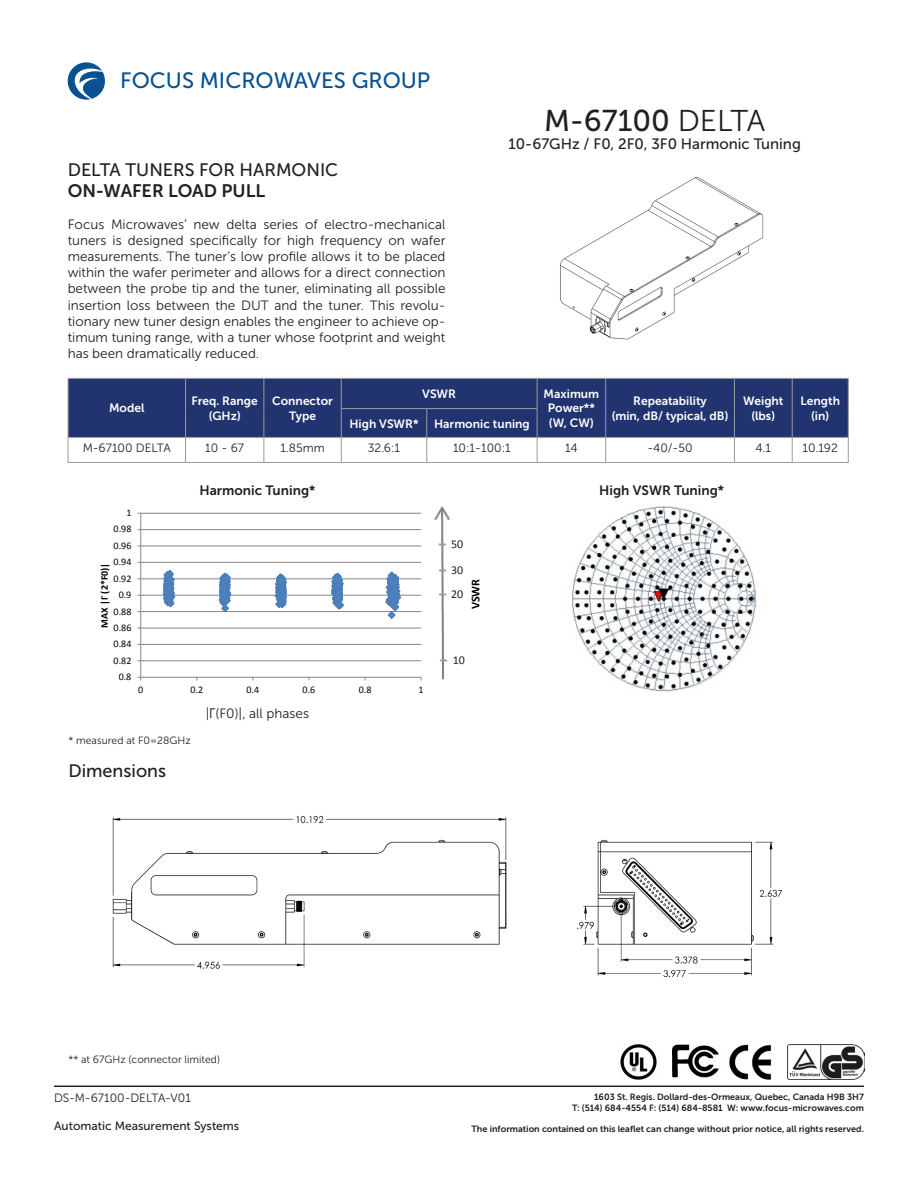
<style>
.page{position:relative;width:918px;height:1188px;background:#fff}
.page>*{position:absolute;margin:0;border:0;box-sizing:border-box;transform-origin:0 0}
.t1{font:30px "Museo Sans 500";color:#241f1f}
.t2{font:30px "Calibri";color:#9b9a9e}
.t3{font:22.05px "Museo Sans 500";color:#085291}
.t4{font:18px "Museo Sans 500";color:#241f1f}
.t5{font:18px "Museo Sans 700";color:#241f1f}
.t6{font:15px "Museo Sans 500";color:#241f1f}
.t7{font:13.5px/16.2px "Museo Sans 300";color:#241f1f;text-align:justify}
.t8{font:13.5px "Museo Sans 700";color:#241f1f}
.t9{font:12px/14.4px "Museo Sans 700";color:#fff;text-align:center}
.t10{font:12px "Museo Sans 300";color:#241f1f}
.t11{font:12px "Museo Sans 500";color:#241f1f}
.t12{font:12px "Calibri";letter-spacing:.01em;color:#000}
.t13{font:12px "Calibri";color:#241f1f}
.t14{font:700 12px "Calibri";color:#000}
.t15{font:10.5px "Museo Sans 300";color:#241f1f}
.t16{font:10.05px "Calibri";letter-spacing:.01em;color:#000}
.t17{font:700 10.05px "Calibri";color:#000}
.t18{font:9px/10.8px "Museo Sans 700";color:#241f1f;text-align:right}
.s1{font-family:"Museo Sans 300"}
.s2{font-family:"Arial Narrow"}
</style>
<div class="page">
<hr style="left:54px;top:1086px;width:810px;height:1px;background:#241f1f">
<img style="left:673px;top:1044px;width:99px;height:36px">
<img style="left:620px;top:1044px;width:36px;height:36px">
<img style="left:788px;top:1044px;width:76px;height:36px">
<svg style="left:68px;top:62px;width:37px;height:38px"></svg>
<img style="left:504px;top:177px;width:284px;height:201px">
<img style="left:112px;top:816px;width:671px;height:162px">
<img style="left:572px;top:506px;width:184px;height:186px">
<svg style="left:137px;top:512px;width:285px;height:169px"></svg>
<div style="left:69px;top:379px;width:779px;height:58px;background:#213470"></div>
<hr style="left:68px;top:378px;width:118px;height:1px;background:#9b9a9e">
<hr style="left:68px;top:379px;width:1px;height:30px;background:#9b9a9e">
<hr style="left:186px;top:378px;width:78px;height:1px;background:#9b9a9e">
<hr style="left:185px;top:379px;width:1px;height:30px;background:#9b9a9e">
<hr style="left:264px;top:378px;width:77px;height:1px;background:#9b9a9e">
<hr style="left:264px;top:379px;width:1px;height:30px;background:#9b9a9e">
<hr style="left:341px;top:378px;width:86px;height:1px;background:#9b9a9e">
<hr style="left:427px;top:378px;width:110px;height:1px;background:#9b9a9e">
<hr style="left:537px;top:378px;width:69px;height:1px;background:#9b9a9e">
<hr style="left:606px;top:378px;width:128px;height:1px;background:#9b9a9e">
<hr style="left:605px;top:379px;width:1px;height:30px;background:#9b9a9e">
<hr style="left:734px;top:378px;width:58px;height:1px;background:#9b9a9e">
<hr style="left:734px;top:379px;width:1px;height:30px;background:#9b9a9e">
<hr style="left:792px;top:378px;width:57px;height:1px;background:#9b9a9e">
<hr style="left:792px;top:379px;width:1px;height:30px;background:#9b9a9e">
<hr style="left:848px;top:379px;width:1px;height:30px;background:#9b9a9e">
<hr style="left:341px;top:408px;width:86px;height:1px;background:#9b9a9e">
<hr style="left:427px;top:408px;width:111px;height:1px;background:#9b9a9e">
<hr style="left:68px;top:437px;width:118px;height:1px;background:#9b9a9e">
<svg style="left:68px;top:409px;width:1px;height:53px"></svg>
<hr style="left:186px;top:437px;width:78px;height:1px;background:#9b9a9e">
<svg style="left:185px;top:409px;width:1px;height:53px"></svg>
<hr style="left:264px;top:437px;width:77px;height:1px;background:#9b9a9e">
<svg style="left:264px;top:409px;width:1px;height:53px"></svg>
<hr style="left:341px;top:437px;width:86px;height:1px;background:#9b9a9e">
<svg style="left:341px;top:379px;width:1px;height:83px"></svg>
<hr style="left:427px;top:437px;width:110px;height:1px;background:#9b9a9e">
<svg style="left:426px;top:409px;width:1px;height:53px"></svg>
<hr style="left:537px;top:437px;width:69px;height:1px;background:#9b9a9e">
<svg style="left:537px;top:379px;width:1px;height:83px"></svg>
<hr style="left:606px;top:437px;width:128px;height:1px;background:#9b9a9e">
<svg style="left:605px;top:409px;width:1px;height:53px"></svg>
<hr style="left:734px;top:437px;width:58px;height:1px;background:#9b9a9e">
<svg style="left:734px;top:409px;width:1px;height:53px"></svg>
<hr style="left:792px;top:437px;width:57px;height:1px;background:#9b9a9e">
<svg style="left:792px;top:409px;width:1px;height:53px"></svg>
<svg style="left:848px;top:409px;width:1px;height:53px"></svg>
<hr style="left:68px;top:462px;width:118px;height:1px;background:#9b9a9e">
<hr style="left:186px;top:462px;width:78px;height:1px;background:#9b9a9e">
<hr style="left:264px;top:462px;width:77px;height:1px;background:#9b9a9e">
<hr style="left:341px;top:462px;width:86px;height:1px;background:#9b9a9e">
<hr style="left:427px;top:462px;width:110px;height:1px;background:#9b9a9e">
<hr style="left:537px;top:462px;width:69px;height:1px;background:#9b9a9e">
<hr style="left:606px;top:462px;width:128px;height:1px;background:#9b9a9e">
<hr style="left:734px;top:462px;width:58px;height:1px;background:#9b9a9e">
<hr style="left:792px;top:462px;width:57px;height:1px;background:#9b9a9e">
<div style="left:498px;top:507px;width:82px;height:48px;background:#fff"></div>
<img style="left:434px;top:506px;width:16px;height:173px">
<h2 class="t3" style="left:120px;top:68px;width:312px">FOCUS MICROWAVES GROUP</h2>
<h3 class="t4" style="left:68px;top:159px;width:272px">DELTA TUNERS FOR HARMONIC</h3>
<h3 class="t5" style="left:68px;top:181px;width:199px">ON-WAFER LOAD PULL</h3>
<p class="t7" style="left:68px;top:216px;width:379px">Focus Microwaves’ new delta series of electro-mechanical tuners is designed specifically for high frequency on wafer measurements. The tuner’s low profile allows it to be placed within the wafer perimeter and allows for a direct connection between the probe tip and the tuner, eliminating all possible insertion loss between the DUT and the tuner. This revolu&shy;tionary new tuner design enables the engineer to achieve op&shy;timum tuning range, with a tuner whose footprint and weight has been dramatically reduced.</p>
<h1 class="t1" style="left:544px;top:104px;width:223px">M-67100 <span class="s1">DELTA</span></h1>
<p class="t6" style="left:509px;top:135px;width:294px">10-67GHz / F0, 2F0, 3F0 Harmonic Tuning</p>
<p class="t9" style="left:109px;top:401px;width:37px">Model</p>
<p class="t9" style="left:192px;top:394px;width:68px">Freq. Range (GHz)</p>
<p class="t9" style="left:272px;top:394px;width:62px">Connector<br>Type</p>
<p class="t9" style="left:422px;top:387px;width:35px">VSWR</p>
<p class="t9" style="left:544px;top:387px;width:57px">Maximum<br>Power** (W, CW)</p>
<p class="t9" style="left:612px;top:394px;width:118px">Repeatability<br>(min, dB/ typical, dB)</p>
<p class="t9" style="left:743px;top:394px;width:42px">Weight (lbs)</p>
<p class="t9" style="left:800px;top:394px;width:41px">Length (in)</p>
<p class="t9" style="left:349px;top:416px;width:71px">High VSWR*</p>
<p class="t9" style="left:434px;top:416px;width:97px">Harmonic tuning</p>
<p class="t10" style="left:83px;top:442px;width:90px">M-67100 DELTA</p>
<p class="t10" style="left:205px;top:442px;width:40px">10 - 67</p>
<p class="t10" style="left:280px;top:442px;width:46px">1.85mm</p>
<p class="t10" style="left:368px;top:442px;width:34px">32.6:1</p>
<p class="t10" style="left:453px;top:442px;width:59px">10:1-100:1</p>
<p class="t10" style="left:565px;top:442px;width:14px">14</p>
<p class="t10" style="left:647px;top:442px;width:47px">-40/-50</p>
<p class="t10" style="left:756px;top:442px;width:17px">4.1</p>
<p class="t10" style="left:803px;top:442px;width:37px">10.192</p>
<p class="t16" style="left:126px;top:506px;width:7px">1</p>
<p class="t12" style="left:112px;top:519px;width:8px">1</p>
<p class="t16" style="left:114px;top:523px;width:19px">0.98</p>
<p class="t16" style="left:114px;top:539px;width:19px">0.96</p>
<p class="t16" style="left:114px;top:556px;width:19px">0.94</p>
<p class="t12" style="left:97px;top:559px;width:23px">0.94</p>
<p class="t17" style="left:98px;top:628px;width:66px;rotate:-90deg">MAX |Γ (2*F0)|</p>
<p class="t16" style="left:114px;top:572px;width:19px">0.92</p>
<p class="t12" style="left:97px;top:573px;width:23px">0.92</p>
<p class="t16" style="left:119px;top:588px;width:14px">0.9</p>
<p class="t12" style="left:97px;top:600px;width:23px">0.88</p>
<p class="t16" style="left:114px;top:605px;width:19px">0.88</p>
<p class="t12" style="left:97px;top:613px;width:23px">0.86</p>
<p class="t16" style="left:114px;top:621px;width:19px">0.86</p>
<p class="t16" style="left:114px;top:638px;width:19px">0.84</p>
<p class="t16" style="left:114px;top:654px;width:19px">0.82</p>
<p class="t12" style="left:126px;top:669px;width:8px">0</p>
<p class="t16" style="left:119px;top:670px;width:14px">0.8</p>
<p class="t8" style="left:199px;top:482px;width:118px">Harmonic Tuning*</p>
<p class="t8" style="left:599px;top:482px;width:126px">High VSWR Tuning*</p>
<p class="t13" style="left:451px;top:536px;width:14px">50</p>
<h1 class="t2" style="left:438px;top:523px;width:11px">-</h1>
<p class="t13" style="left:451px;top:562px;width:14px">30</p>
<h1 class="t2" style="left:438px;top:549px;width:11px">-</h1>
<p class="t12" style="left:449px;top:586px;width:8px">3</p>
<p class="t13" style="left:451px;top:586px;width:14px">20</p>
<h1 class="t2" style="left:438px;top:573px;width:11px">-</h1>
<p class="t14" style="left:468px;top:609px;width:32px;rotate:-90deg">VSWR</p>
<p class="t13" style="left:453px;top:652px;width:14px">10</p>
<p class="t12" style="left:449px;top:653px;width:8px">2</p>
<h1 class="t2" style="left:439px;top:639px;width:11px">-</h1>
<p class="t16" style="left:138px;top:684px;width:7px">0</p>
<p class="t16" style="left:191px;top:684px;width:14px">0.2</p>
<p class="t16" style="left:247px;top:684px;width:14px">0.4</p>
<p class="t16" style="left:303px;top:684px;width:14px">0.6</p>
<p class="t16" style="left:359px;top:684px;width:14px">0.8</p>
<p class="t16" style="left:419px;top:684px;width:7px">1</p>
<p class="t15" style="left:68px;top:735px;width:124px">* measured at F0=28GHz</p>
<h3 class="t4" style="left:68px;top:761px;width:99px">Dimensions</h3>
<p class="t7" style="left:206px;top:705px;width:105px">|<span class="s2">Γ</span>(F0)|, all phases</p>
<p class="t15" style="left:68px;top:1054px;width:153px">** at 67GHz (connector limited)</p>
<p class="t10" style="left:54px;top:1092px;width:139px">DS-M-67100-DELTA-V01</p>
<p class="t18" style="left:572px;top:1091px;width:293px">1603 St. Regis. Dollard-des-Ormeaux, Quebec, Canada H9B 3H7<br>T: (514) 684-4554 F: (514) 684-8581 W: www.focus-microwaves.com</p>
<p class="t11" style="left:54px;top:1119px;width:187px">Automatic Measurement Systems</p>
<p class="t18" style="left:472px;top:1124px;width:394px">The information contained on this leaflet can change without prior notice, all rights reserved.</p>
</div>
